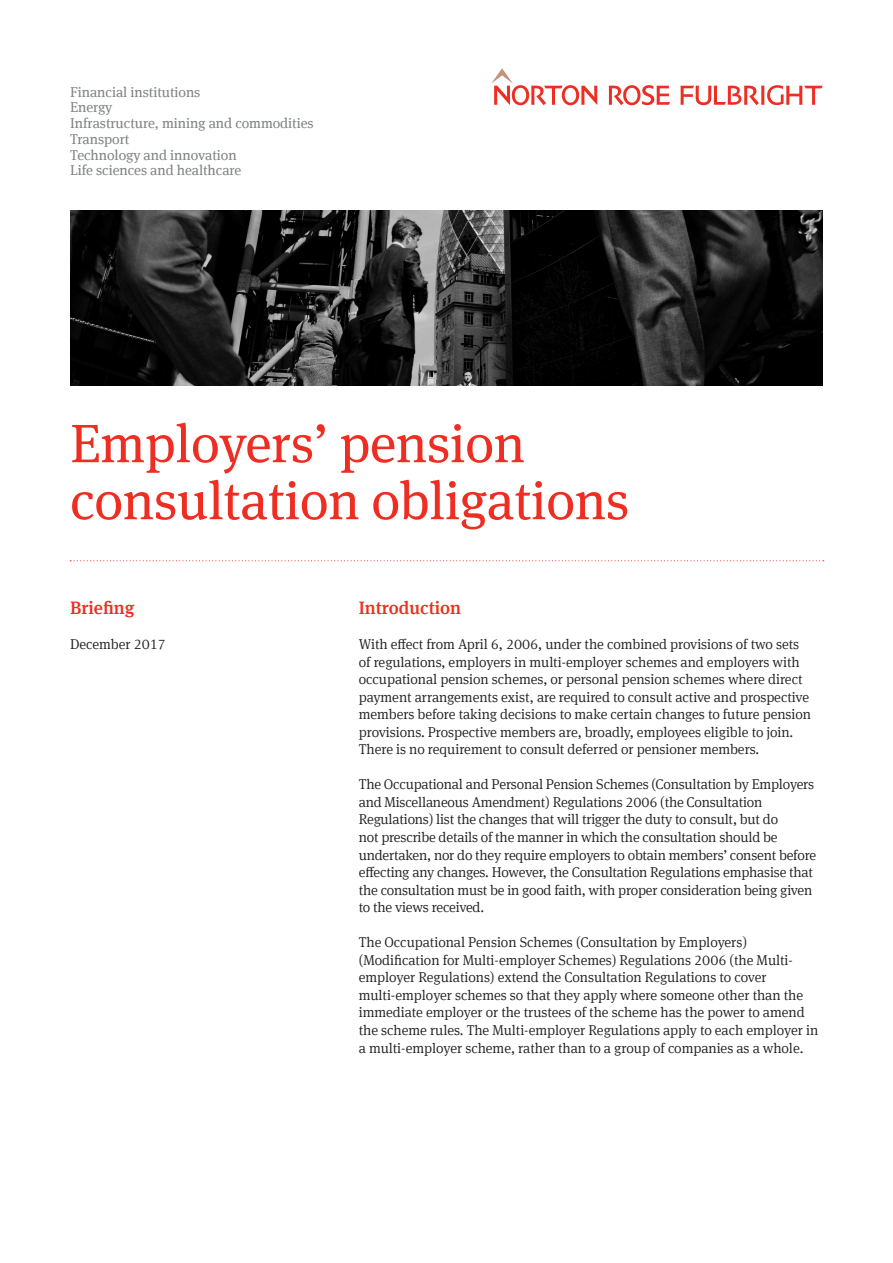
<style>
.page{position:relative;width:893px;height:1263px;background:#fff}
.page>*{position:absolute;margin:0;border:0;box-sizing:border-box;transform-origin:0 0}
.Main_heading_1{font:54px/57px "Meta Serif Offc Pro";letter-spacing:-.005em;color:#ee2e22}
.Header_1{font:500 18px "Meta Serif Offc Pro";color:#ee2e22}
.Body{font:300 14.25px/17.5px "Meta Serif Offc Pro";letter-spacing:-.005em;color:#231f20}
.t1{font:14.25px/15.8px "Meta Serif Offc Pro";letter-spacing:-.005em;color:#808285}
</style>
<div class="page">
<svg style="left:491px;top:68px;width:106px;height:37px"></svg>
<svg style="left:609px;top:85px;width:61px;height:20px"></svg>
<svg style="left:681px;top:85px;width:142px;height:20px"></svg>
<svg style="left:70px;top:560px;width:754px;height:1px"></svg>
<img style="left:70px;top:210px;width:753px;height:176px">
<p class="t1" style="left:70px;top:83px;width:245px">Financial institutions<br>Energy<br>Infrastructure, mining and commodities<br>Transport<br>Technology and innovation<br>Life sciences and healthcare</p>
<p class="Main_heading_1" style="left:70px;top:412px;width:561px">Employers’ pension consultation obligations</p>
<p class="Header_1" style="left:70px;top:594px;width:66px">Briefing</p>
<p class="Body" style="left:70px;top:635px;width:97px">December 2017</p>
<p class="Header_1" style="left:359px;top:594px;width:104px">Introduction</p>
<p class="Body" style="left:359px;top:635px;width:454px">With effect from April 6, 2006, under the combined provisions of two sets of regulations, employers in multi-employer schemes and employers with occupational pension schemes, or personal pension schemes where direct payment arrangements exist, are required to consult active and prospective members before taking decisions to make certain changes to future pension provisions. Prospective members are, broadly, employees eligible to join.<br>There is no requirement to consult deferred or pensioner members.</p>
<p class="Body" style="left:359px;top:775px;width:459px">The Occupational and Personal Pension Schemes (Consultation by Employers and Miscellaneous Amendment) Regulations 2006 (the Consultation Regulations) list the changes that will trigger the duty to consult, but do<br>not prescribe details of the manner in which the consultation should be undertaken, nor do they require employers to obtain members’ consent before effecting any changes. However, the Consultation Regulations emphasise that the consultation must be in good faith, with proper consideration being given to the views received.</p>
<p class="Body" style="left:359px;top:933px;width:461px">The Occupational Pension Schemes (Consultation by Employers) (Modification for Multi-employer Schemes) Regulations 2006 (the Multi&shy;employer Regulations) extend the Consultation Regulations to cover multi-employer schemes so that they apply where someone other than the immediate employer or the trustees of the scheme has the power to amend the scheme rules. The Multi-employer Regulations apply to each employer in a multi-employer scheme, rather than to a group of companies as a whole.</p>
</div>
